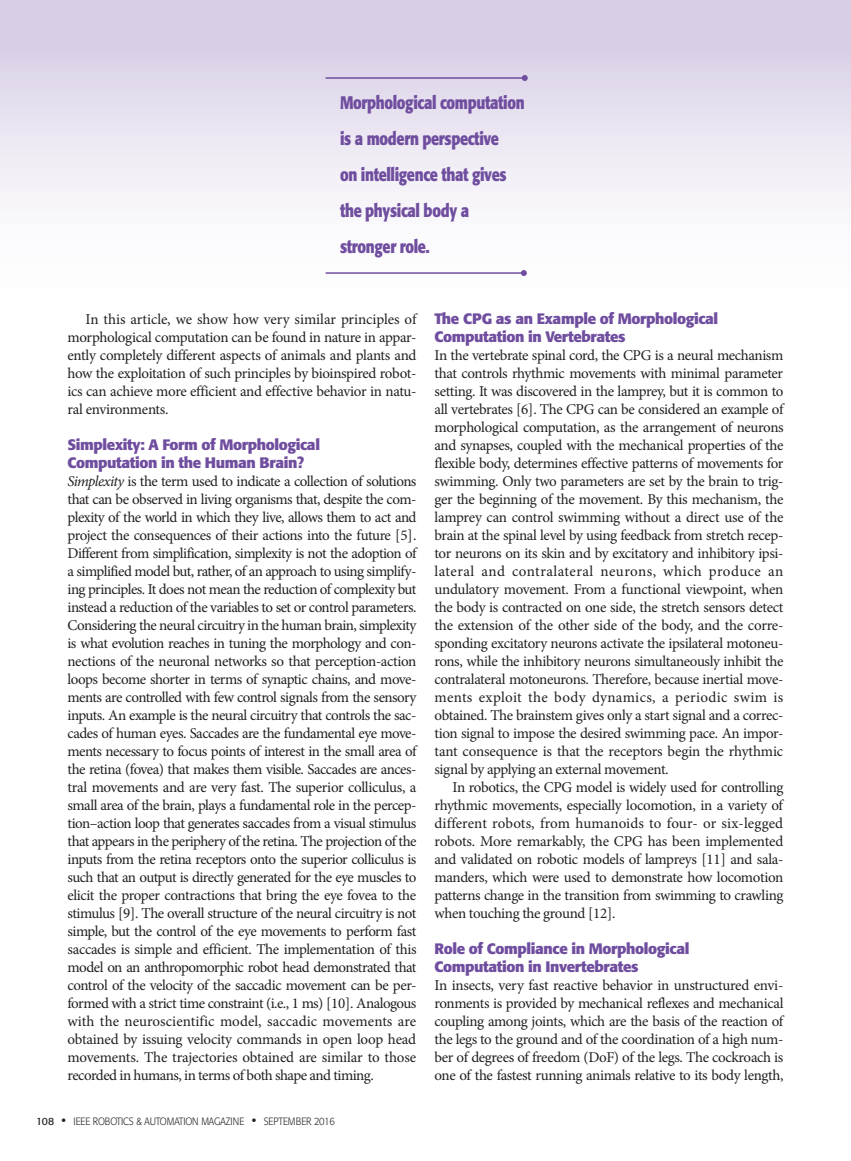
<style>
.page{position:relative;width:851px;height:1161px;background:#fff}
.page>*{position:absolute;margin:0;border:0;box-sizing:border-box;transform-origin:0 0}
.t1{font:700 18px/36px "Formata";letter-spacing:-.025em;color:#704e9f;scale:.8 1}
.t2{font:15px/18px "Minion Pro";letter-spacing:-.025em;color:#231f20;text-align:justify}
.t3{font:700 15px/18px "Formata";letter-spacing:-.025em;color:#704e9f}
.t4{font:300 10.5px "Formata";letter-spacing:-.01em;color:#231f20;scale:.9 1}
.s1{font-style:italic}
.s2{font-weight:400}
.s3{font-weight:400;font-size:13.5px}
</style>
<div class="page">
<div style="left:0;top:0;width:850px;height:513px;background:linear-gradient(to bottom,#ded7ea,#fff)"></div>
<hr style="left:326px;top:77px;width:198px;height:2px;background:#704e9f">
<svg style="left:521px;top:75px;width:6px;height:6px"></svg>
<hr style="left:326px;top:272px;width:198px;height:2px;background:#704e9f">
<svg style="left:521px;top:270px;width:6px;height:6px"></svg>
<p class="t1" style="left:340px;top:85px;width:232px">Morphological computation is a modern perspective<br>on intelligence that gives the physical body a stronger role.</p>
<p class="t2" style="left:67px;top:310px;width:350px;text-indent:18px">In this article, we show how very similar principles of morphological computation can be found in nature in appar&shy;ently completely different aspects of animals and plants and how the exploitation of such principles by bioinspired robot&shy;ics can achieve more efficient and effective behavior in natu&shy;ral environments.</p>
<p class="t3" style="left:67px;top:436px;width:254px">Simplexity: A Form of Morphological<br>Computation in the Human Brain?</p>
<p class="t2" style="left:67px;top:472px;width:350px"><span class="s1">Simplexity</span> is the term used to indicate a collection of solutions that can be observed in living organisms that, despite the com&shy;plexity of the world in which they live, allows them to act and project the consequences of their actions into the future [5].<br>Different from simplification, simplexity is not the adoption of a simplified model but, rather, of an approach to using simplify&shy;ing principles. It does not mean the reduction of complexity but instead a reduction of the variables to set or control parameters.<br>Considering the neural circuitry in the human brain, simplexity is what evolution reaches in tuning the morphology and con&shy;nections of the neuronal networks so that perception-action loops become shorter in terms of synaptic chains, and move&shy;ments are controlled with few control signals from the sensory inputs. An example is the neural circuitry that controls the sac&shy;cades of human eyes. Saccades are the fundamental eye move&shy;ments necessary to focus points of interest in the small area of the retina (fovea) that makes them visible. Saccades are ances&shy;tral movements and are very fast. The superior colliculus, a small area of the brain, plays a fundamental role in the percep&shy;tion–action loop that generates saccades from a visual stimulus that appears in the periphery of the retina. The projection of the inputs from the retina receptors onto the superior colliculus is such that an output is directly generated for the eye muscles to elicit the proper contractions that bring the eye fovea to the stimulus [9]. The overall structure of the neural circuitry is not simple, but the control of the eye movements to perform fast saccades is simple and efficient. The implementation of this model on an anthropomorphic robot head demonstrated that control of the velocity of the saccadic movement can be per&shy;formed with a strict time constraint (i.e., 1 ms) [10]. Analogous with the neuroscientific model, saccadic movements are obtained by issuing velocity commands in open loop head movements. The trajectories obtained are similar to those recorded in humans, in terms of both shape and timing.</p>
<p class="t4" style="left:36px;top:1115px;width:277px"><span class="s2">108</span> <span class="s3">•</span> IEEE ROBOTICS &amp; AUTOMATION MAGAZINE <span class="s3">•</span> SEPTEMBER</p>
<p class="t4" style="left:314px;top:1115px;width:25px">2016</p>
<p class="t3" style="left:434px;top:310px;width:285px">The CPG as an Example of Morphological<br>Computation in Vertebrates</p>
<p class="t2" style="left:434px;top:346px;width:350px">In the vertebrate spinal cord, the CPG is a neural mechanism that controls rhythmic movements with minimal parameter setting. It was discovered in the lamprey, but it is common to all vertebrates [6]. The CPG can be considered an example of morphological computation, as the arrangement of neurons and synapses, coupled with the mechanical properties of the flexible body, determines effective patterns of movements for swimming. Only two parameters are set by the brain to trig&shy;ger the beginning of the movement. By this mechanism, the lamprey can control swimming without a direct use of the brain at the spinal level by using feedback from stretch recep&shy;tor neurons on its skin and by excitatory and inhibitory ipsi&shy;lateral and contralateral neurons, which produce an undulatory movement. From a functional viewpoint, when the body is contracted on one side, the stretch sensors detect the extension of the other side of the body, and the corre&shy;sponding excitatory neurons activate the ipsilateral motoneu&shy;rons, while the inhibitory neurons simultaneously inhibit the contralateral motoneurons. Therefore, because inertial move&shy;ments exploit the body dynamics, a periodic swim is obtained. The brainstem gives only a start signal and a correc&shy;tion signal to impose the desired swimming pace. An impor&shy;tant consequence is that the receptors begin the rhythmic signal by applying an external movement.</p>
<p class="t2" style="left:434px;top:778px;width:350px;text-indent:18px">In robotics, the CPG model is widely used for controlling rhythmic movements, especially locomotion, in a variety of different robots, from humanoids to four- or six-legged robots. More remarkably, the CPG has been implemented and validated on robotic models of lampreys [11] and sala&shy;manders, which were used to demonstrate how locomotion patterns change in the transition from swimming to crawling when touching the ground [12].</p>
<p class="t3" style="left:434px;top:940px;width:256px">Role of Compliance in Morphological<br>Computation in Invertebrates</p>
<p class="t2" style="left:434px;top:976px;width:350px">In insects, very fast reactive behavior in unstructured envi&shy;ronments is provided by mechanical reflexes and mechanical coupling among joints, which are the basis of the reaction of the legs to the ground and of the coordination of a high num&shy;ber of degrees of freedom (DoF) of the legs. The cockroach is one of the fastest running animals relative to its body length,</p>
</div>
